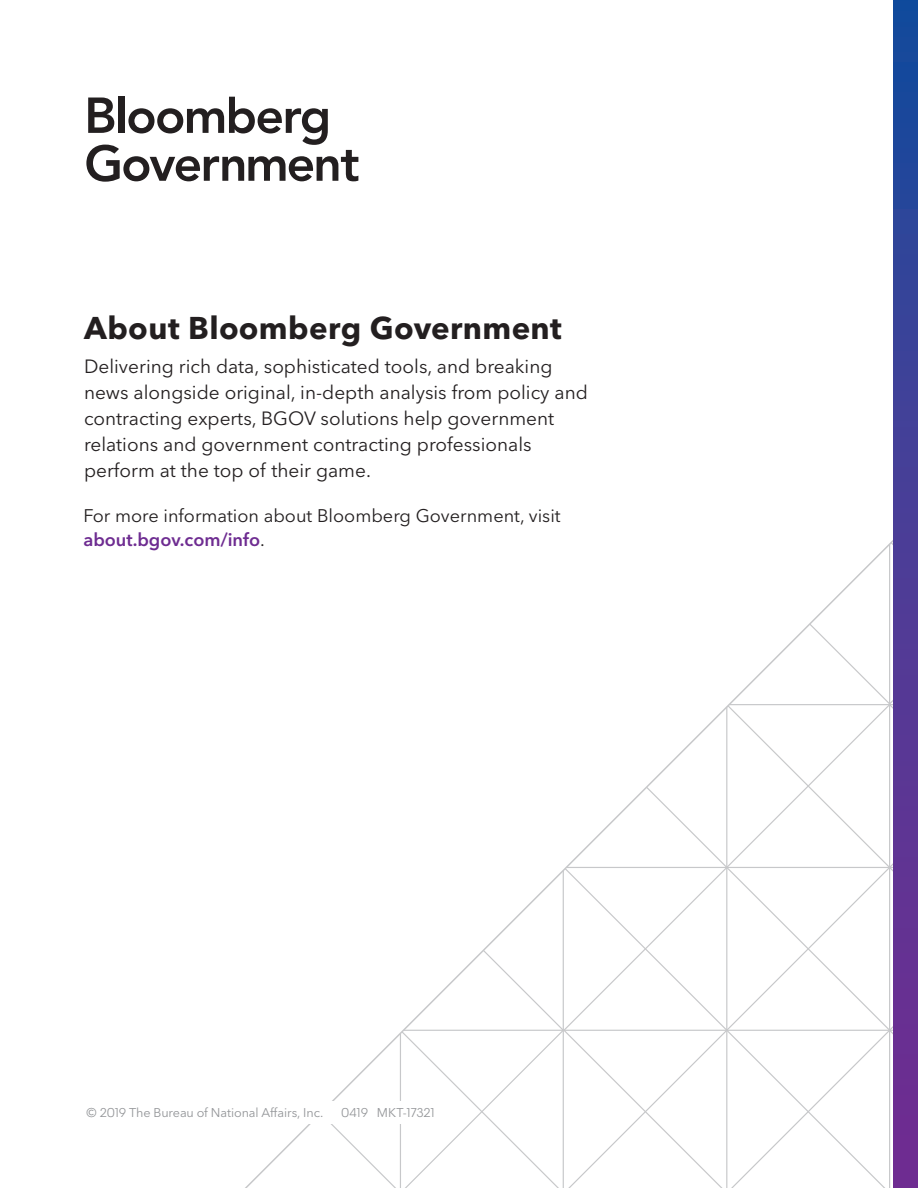
<style>
.page{position:relative;width:918px;height:1188px;background:#fff}
.page>*{position:absolute;margin:0;border:0;box-sizing:border-box;transform-origin:0 0}
.t1{font:700 31.2px "Avenir Next P For BBG";letter-spacing:.01em;color:#231f20}
.t2{font:19.05px/26px "Avenir Next P For BBG";color:#231f20}
.t3{font:18.15px/24.8px "Avenir Next P For BBG";color:#231f20}
.BNA_Copyright{font:12.6px "Avenir Next P For BBG";letter-spacing:-.01em;color:#939598}
.s1{font-weight:600;color:#6e2c91}
.s2{font-size:15px}
</style>
<div class="page">
<svg style="left:245px;top:540px;width:648px;height:648px"></svg>
<div style="left:893px;top:0;width:25px;height:1188px;background:linear-gradient(to bottom,#1a4b9c,#782b90)"></div>
<div style="left:86px;top:1101px;width:351px;height:23px;background:#fff"></div>
<svg style="left:86px;top:97px;width:272px;height:85px"></svg>
<p class="t1" style="left:84px;top:309px;width:479px">About Bloomberg Government</p>
<p class="t2" style="left:84px;top:353px;width:505px">Delivering rich data, sophisticated tools, and breaking news alongside original, in-depth analysis from policy and contracting experts, BGOV solutions help government relations and government contracting professionals perform at the top of their game.</p>
<p class="t3" style="left:83px;top:503px;width:479px">For more information about Bloomberg Government, visit <span class="s1">about.bgov.com/info</span>.</p>
<p class="BNA_Copyright" style="left:84px;top:1105px;width:241px"><span class="s2">12</span>© 2019 The Bureau of National Affairs, Inc.</p>
<p class="BNA_Copyright" style="left:341px;top:1105px;width:95px">0419 MKT-17321</p>
</div>
